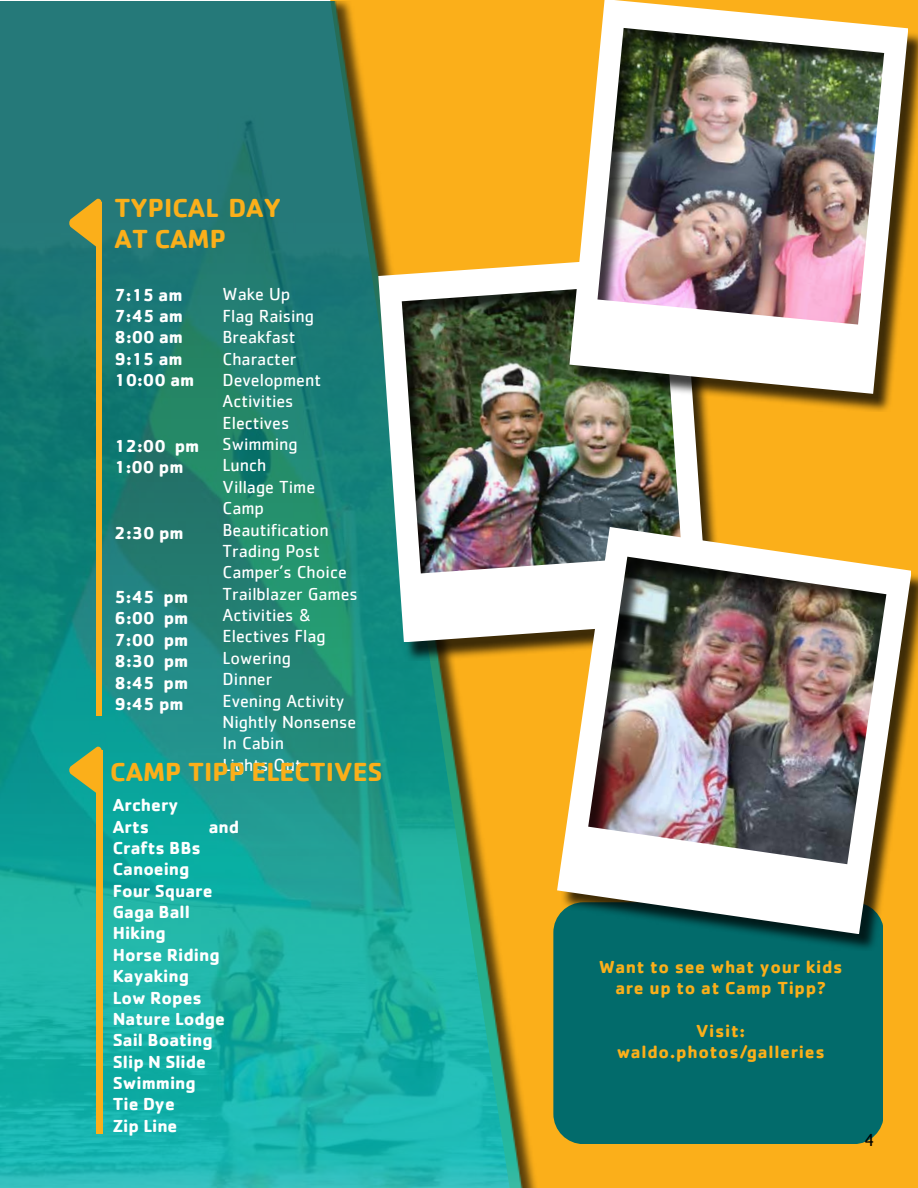
<style>
.page{position:relative;width:918px;height:1188px;background:#fbaf1a}
.page>*{position:absolute;margin:0;border:0;box-sizing:border-box;transform-origin:0 0}
.t1{font:700 27px/31.5px "Cachet";color:#fbaf1a}
.t2{font:18px/21.3px "Cachet";color:#fff}
.t3{font:700 18px/21.3px "Cachet";color:#fff}
.t4{font:700 18px/21.3px "Cachet";letter-spacing:.035em;color:#fbaf1a;text-align:center}
.t5{font:18px "Cachet";color:#000}
</style>
<div class="page">
<img style="left:0;top:1px;width:537px;height:1187px">
<div style="left:96px;top:203px;width:6px;height:512px;background:#fbaf1a"></div>
<svg style="left:69px;top:197px;width:33px;height:52px"></svg>
<img style="left:382px;top:422px;width:334px;height:238px">
<img style="left:378px;top:255px;width:330px;height:387px">
<img style="left:573px;top:33px;width:345px;height:378px">
<div style="left:553px;top:902px;width:330px;height:242px;background:#026b6b;border-radius:30px"></div>
<img style="left:569px;top:0;width:339px;height:394px">
<img style="left:757px;top:574px;width:161px;height:375px">
<div style="left:96px;top:751px;width:6px;height:382px;background:#fbaf1a"></div>
<svg style="left:69px;top:745px;width:33px;height:50px"></svg>
<img style="left:557px;top:527px;width:354px;height:406px">
<h1 class="t1" style="left:115px;top:191px;width:168px">TYPICAL DAY<br>AT CAMP</h1>
<p class="t2" style="left:223px;top:285px;width:137px">Wake Up<br>Flag Raising<br>Breakfast<br>Character<br>Development<br>Activities<br>Electives<br>Swimming<br>Lunch<br>Village Time<br>Camp<br>Beautification<br>Trading Post<br>Camper’s Choice<br>Trailblazer Games<br>Activities &amp;<br>Electives Flag<br>Lowering<br>Dinner<br>Evening Activity<br>Nightly Nonsense<br>In Cabin<br>Lights Out</p>
<p class="t3" style="left:115px;top:283px;width:81px">7:15 am<br>7:45 am<br>8:00 am<br>9:15 am<br>10:00 am</p>
<p class="t3" style="left:115px;top:434px;width:86px">12:00 pm<br>1:00 pm</p>
<p class="t3" style="left:115px;top:521px;width:71px">2:30 pm</p>
<p class="t3" style="left:115px;top:586px;width:75px;text-align:justify">5:45 pm 6:00 pm 7:00 pm 8:30 pm 8:45 pm 9:45 pm</p>
<h1 class="t1" style="left:110px;top:756px;width:274px">CAMP TIPP ELECTIVES</h1>
<p class="t3" style="left:113px;top:794px;width:67px">Archery<br>Arts</p>
<p class="t3" style="left:209px;top:815px;width:32px">and</p>
<p class="t3" style="left:113px;top:837px;width:114px">Crafts BBs<br>Canoeing<br>Four Square<br>Gaga Ball<br>Hiking<br>Horse Riding<br>Kayaking<br>Low Ropes<br>Nature Lodge<br>Sail Boating<br>Slip N Slide<br>Swimming<br>Tie Dye<br>Zip Line</p>
<p class="t4" style="left:599px;top:956px;width:245px">Want to see what your kids are up to at Camp Tipp?</p>
<p class="t4" style="left:617px;top:1020px;width:210px">Visit: waldo.photos/galleries</p>
<p class="t5" style="left:864px;top:1132px;width:12px">4</p>
</div>
